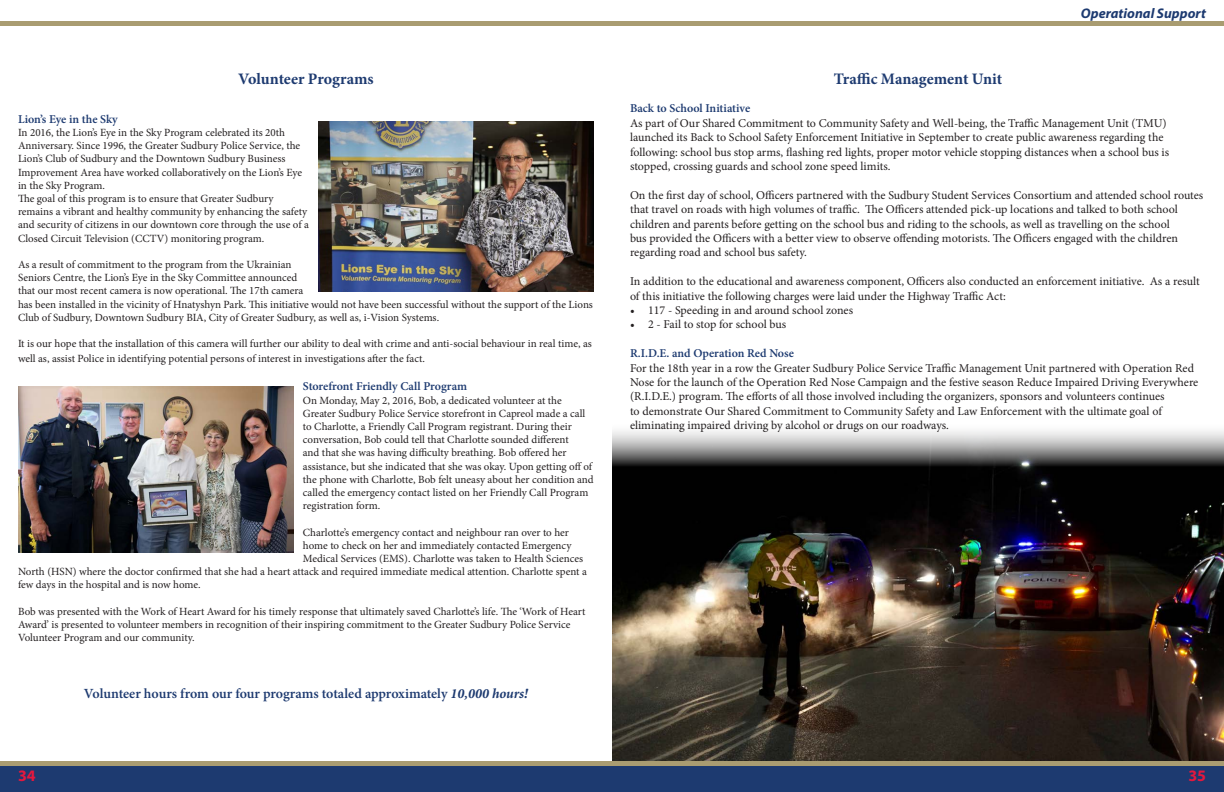
<style>
.page{position:relative;width:1224px;height:792px;background:#fff}
.page>*{position:absolute;margin:0;border:0;box-sizing:border-box;transform-origin:0 0}
.t1{font:700 16px "Minion Pro";letter-spacing:-.005em;color:#1d3a70}
.t2{font:700 16px "Myriad Pro";color:#e4183e}
.t3{font:600 14px "Minion Pro";letter-spacing:-.005em;color:#1d3a70}
.t4{font:italic 700 14px "Myriad Pro";color:#1d3a70}
.t5{font:12px/14.4px "Minion Pro";letter-spacing:-.005em;color:#231f20}
.t6{font:600 12px "Minion Pro";color:#1d3a70}
.t7{font:11px/13.2px "Minion Pro";letter-spacing:-.005em;color:#231f20}
.s1{font-weight:700;font-style:italic}
</style>
<div class="page">
<div style="left:0;top:766px;width:1224px;height:26px;background:#1d3a70"></div>
<div style="left:0;top:761px;width:1224px;height:5px;background:#a99c71"></div>
<div style="left:0;top:21px;width:1224px;height:5px;background:#a99c71"></div>
<img style="left:318px;top:121px;width:276px;height:170px">
<img style="left:18px;top:386px;width:276px;height:166px">
<img style="left:612px;top:431px;width:612px;height:330px">
<h3 class="t1" style="left:238px;top:67px;width:137px">Volunteer Programs</h3>
<h4 class="t6" style="left:18px;top:111px;width:101px">Lion’s Eye in the Sky</h4>
<p class="t7" style="left:18px;top:126px;width:286px">In 2016, the Lion’s Eye in the Sky Program celebrated its 20th Anniversary. Since 1996, the Greater Sudbury Police Service, the Lion’s Club of Sudbury and the Downtown Sudbury Business Improvement Area have worked collaboratively on the Lion’s Eye in the Sky Program.</p>
<p class="t7" style="left:18px;top:192px;width:292px">Te goal of this program is to ensure that Greater Sudbury remains a vibrant and healthy community by enhancing the safety and security of citizens in our downtown core through the use of a Closed Circuit Television (CCTV) monitoring program.</p>
<p class="t7" style="left:18px;top:258px;width:576px">As a result of commitment to the program from the Ukrainian<br>Seniors Centre, the Lion’s Eye in the Sky Committee announced<br>that our most recent camera is now operational. Te 17th camera<br>has been installed in the vicinity of Hnatyshyn Park. Tis initiative would not have been successful without the support of the Lions Club of Sudbury, Downtown Sudbury BIA, City of Greater Sudbury, as well as, i-Vision Systems.</p>
<p class="t7" style="left:18px;top:337px;width:575px;line-height:14.4px">It is our hope that the installation of this camera will further our ability to deal with crime and anti-social behaviour in real time, as well as, assist Police in identifying potential persons of interest in investigations afer the fact.</p>
<h4 class="t6" style="left:303px;top:378px;width:166px">Storefront Friendly Call Program</h4>
<p class="t7" style="left:303px;top:394px;width:292px">On Monday, May 2, 2016, Bob, a dedicated volunteer at the Greater Sudbury Police Service storefront in Capreol made a call to Charlotte, a Friendly Call Program registrant. During their conversation, Bob could tell that Charlotte sounded diferent<br>and that she was having difculty breathing. Bob ofered her assistance, but she indicated that she was okay. Upon getting of of the phone with Charlotte, Bob felt uneasy about her condition and called the emergency contact listed on her Friendly Call Program registration form.</p>
<p class="t7" style="left:303px;top:526px;width:268px">Charlotte’s emergency contact and neighbour ran over to her</p>
<p class="t7" style="left:303px;top:539px;width:270px">home to check on her and immediately contacted Emergency</p>
<p class="t7" style="left:303px;top:552px;width:282px">Medical Services (EMS). Charlotte was taken to Health Sciences</p>
<p class="t7" style="left:18px;top:565px;width:570px">North (HSN) where the doctor confrmed that she had a heart attack and required immediate medical attention. Charlotte spent a</p>
<p class="t7" style="left:18px;top:578px;width:184px">few days in the hospital and is now home.</p>
<p class="t7" style="left:18px;top:605px;width:569px">Bob was presented with the Work of Heart Award for his timely response that ultimately saved Charlotte’s life. Te ‘Work of Heart<br>Award’ is presented to volunteer members in recognition of their inspiring commitment to the Greater Sudbury Police Service<br>Volunteer Program and our community.</p>
<p class="t3" style="left:84px;top:683px;width:446px">Volunteer hours from our four programs totaled approximately <span class="s1">10,000 hours!</span></p>
<h3 class="t1" style="left:834px;top:67px;width:170px">Trafc Management Unit</h3>
<p class="t4" style="left:1081px;top:4px;width:127px">Operational Support</p>
<h4 class="t6" style="left:630px;top:100px;width:122px">Back to School Initiative</h4>
<p class="t5" style="left:630px;top:116px;width:541px">As part of Our Shared Commitment to Community Safety and Well-being, the Trafc Management Unit (TMU) launched its Back to School Safety Enforcement Initiative in September to create public awareness regarding the following: school bus stop arms, fashing red lights, proper motor vehicle stopping distances when a school bus is stopped, crossing guards and school zone speed limits.</p>
<p class="t5" style="left:630px;top:188px;width:575px">On the frst day of school, Ofcers partnered with the Sudbury Student Services Consortium and attended school routes that travel on roads with high volumes of trafc. Te Ofcers attended pick-up locations and talked to both school children and parents before getting on the school bus and riding to the schools, as well as travelling on the school<br>bus provided the Ofcers with a better view to observe ofending motorists. Te Ofcers engaged with the children regarding road and school bus safety.</p>
<p class="t5" style="left:630px;top:274px;width:571px">In addition to the educational and awareness component, Ofcers also conducted an enforcement initiative. As a result of this initiative the following charges were laid under the Highway Trafc Act:</p>
<p class="t5" style="left:630px;top:303px;width:225px">• 117 - Speeding in and around school zones</p>
<p class="t5" style="left:630px;top:317px;width:158px">• 2 - Fail to stop for school bus</p>
<h4 class="t6" style="left:630px;top:345px;width:166px">R.I.D.E. and Operation Red Nose</h4>
<p class="t5" style="left:630px;top:361px;width:570px">For the 18th year in a row the Greater Sudbury Police Service Trafc Management Unit partnered with Operation Red Nose for the launch of the Operation Red Nose Campaign and the festive season Reduce Impaired Driving Everywhere (R.I.D.E.) program. Te eforts of all those involved including the organizers, sponsors and volunteers continues<br>to demonstrate Our Shared Commitment to Community Safety and Law Enforcement with the ultimate goal of eliminating impaired driving by alcohol or drugs on our roadways.</p>
<h1 class="t2" style="left:18px;top:765px;width:19px">34</h1>
<h1 class="t2" style="left:1188px;top:765px;width:19px">35</h1>
</div>
